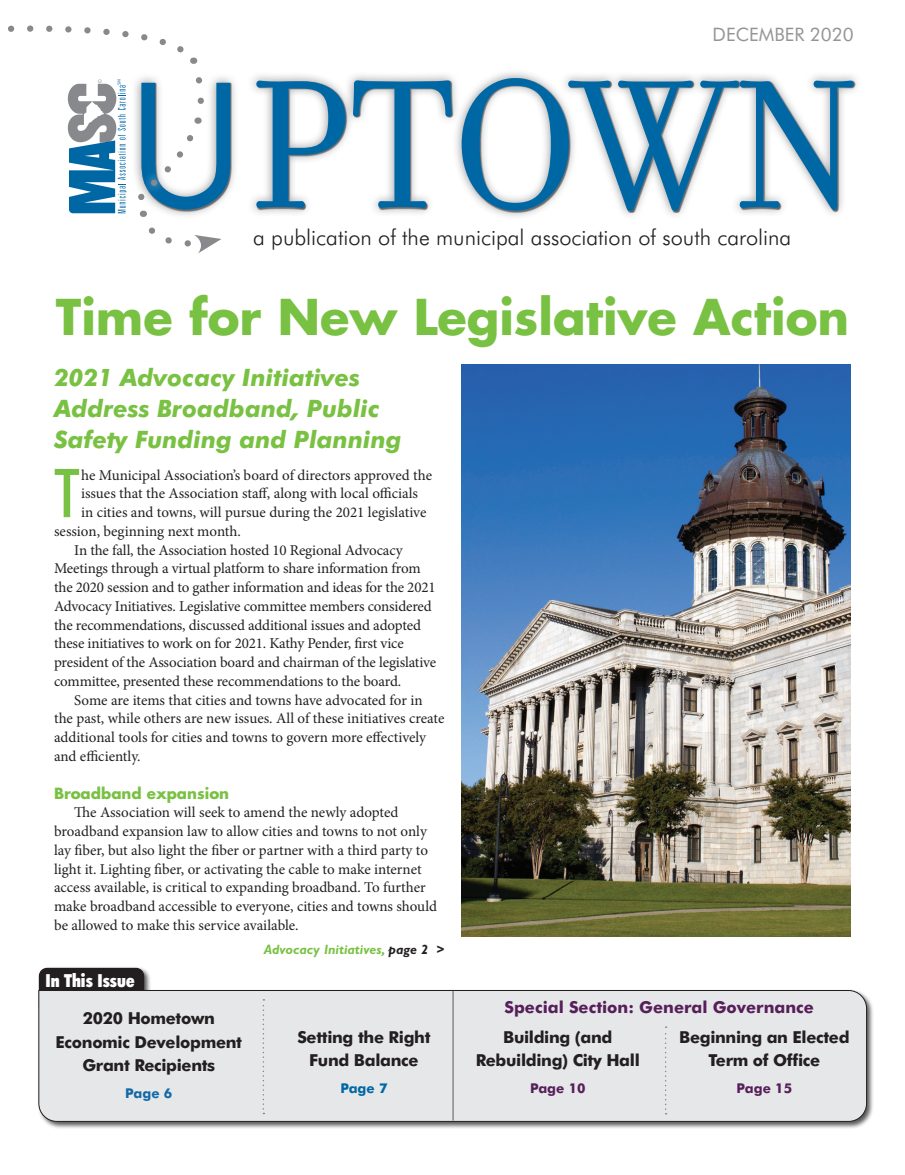
<style>
.page{position:relative;width:905px;height:1175px;background:#fff}
.page>*{position:absolute;margin:0;border:0;box-sizing:border-box;transform-origin:0 0}
.t1{font:500 condensed 67.65px "Futura BT";color:#79c142}
.t2{font:700 48px "Futura Std";color:#79c142}
.t3{font:italic 700 24px/30.8px "Futura BT";color:#79c142}
.t4{font:300 21.75px "Futura BT";color:#231f20}
.t5{font:18.6px "Futura BT";color:#939598}
.t6{font:900 condensed 18px "Futura BT";color:#fff}
.t7{font:700 16.5px/23.4px "Futura BT";letter-spacing:-.02em;color:#231f20;text-align:center}
.t8{font:700 16.5px "Futura BT";color:#571f59}
.t9{font:15px/18.8px "Minion Pro";letter-spacing:-.005em;color:#231f20}
.t10{font:700 15px "Futura Std";color:#79c142}
.t11{font:italic 700 13.5px "Gill Sans Std";color:#79c142}
.t12{font:700 13.5px "Futura BT";color:#571f59}
.t13{font:700 13.5px "Futura BT";color:#1368a8}
.t14{font:700 13.5px "Futura BT";color:#0067a5}
.s1{color:#231f20}
</style>
<div class="page">
<div style="left:131px;top:69px;width:731px;height:151px;background:#87898c;opacity:.89"></div>
<svg style="left:229px;top:78px;width:624px;height:133px"></svg>
<div style="left:0;top:16px;width:229px;height:245px;background:#fff;opacity:.75"></div>
<svg style="left:0;top:23px;width:196px;height:41px"></svg>
<svg style="left:192px;top:73px;width:13px;height:51px"></svg>
<svg style="left:133px;top:130px;width:88px;height:123px"></svg>
<div style="left:37px;top:966px;width:837px;height:163px;background:#231f20;opacity:.75"></div>
<div style="left:39px;top:967px;width:105px;height:47px;background:#231f20;border-radius:8px"></div>
<div style="left:38px;top:989px;width:829px;height:133px;background:#e6e7e9"></div>
<hr style="left:452px;top:991px;width:2px;height:129px;background:#87898c">
<svg style="left:262px;top:999px;width:2px;height:115px"></svg>
<svg style="left:664px;top:1026px;width:2px;height:88px"></svg>
<img style="left:462px;top:365px;width:388px;height:571px">
<p class="t5" style="left:712px;top:23px;width:142px">DECEMBER 2020</p>
<h3 class="t4" style="left:253px;top:224px;width:539px">a publication of the municipal association of south carolina</h3>
<h2 class="t2" style="left:56px;top:285px;width:795px">Time for New Legislative Action</h2>
<h3 class="t3" style="left:54px;top:362px;width:349px">2021 Advocacy Initiatives<br>Address Broadband, Public<br>Safety Funding and Planning</h3>
<h1 class="t1" style="left:54px;top:452px;width:27px">T</h1>
<p class="t9" style="left:81px;top:465px;width:352px">he Municipal Association’s board of directors approved the</p>
<p class="t9" style="left:81px;top:484px;width:338px">issues that the Association staff, along with local officials</p>
<p class="t9" style="left:81px;top:503px;width:347px">in cities and towns, will pursue during the 2021 legislative</p>
<p class="t9" style="left:54px;top:522px;width:188px">session, beginning next month.</p>
<p class="t9" style="left:74px;top:540px;width:330px">In the fall, the Association hosted 10 Regional Advocacy</p>
<p class="t9" style="left:54px;top:559px;width:368px">Meetings through a virtual platform to share information from</p>
<p class="t9" style="left:54px;top:578px;width:383px">the 2020 session and to gather information and ideas for the 2021</p>
<p class="t9" style="left:54px;top:597px;width:379px">Advocacy Initiatives. Legislative committee members considered</p>
<p class="t9" style="left:54px;top:615px;width:368px">the recommendations, discussed additional issues and adopted</p>
<p class="t9" style="left:54px;top:634px;width:351px">these initiatives to work on for 2021. Kathy Pender, first vice</p>
<p class="t9" style="left:54px;top:653px;width:384px">president of the Association board and chairman of the legislative</p>
<p class="t9" style="left:54px;top:672px;width:348px">committee, presented these recommendations to the board.</p>
<p class="t9" style="left:74px;top:690px;width:350px">Some are items that cities and towns have advocated for in</p>
<p class="t9" style="left:54px;top:709px;width:392px">the past, while others are new issues. All of these initiatives create</p>
<p class="t9" style="left:54px;top:728px;width:373px">additional tools for cities and towns to govern more effectively</p>
<p class="t9" style="left:54px;top:747px;width:88px">and efficiently.</p>
<p class="t10" style="left:54px;top:783px;width:177px">Broadband expansion</p>
<p class="t9" style="left:54px;top:803px;width:384px;text-indent:20px">The Association will seek to amend the newly adopted broadband expansion law to allow cities and towns to not only lay fiber, but also light the fiber or partner with a third party to light it. Lighting fiber, or activating the cable to make internet access available, is critical to expanding broadband. To further make broadband accessible to everyone, cities and towns should be allowed to make this service available.</p>
<p class="t6" style="left:45px;top:969px;width:91px">In This Issue</p>
<p class="t7" style="left:56px;top:1006px;width:188px">2020 Hometown<br>Economic Development<br>Grant Recipients</p>
<p class="t13" style="left:125px;top:1084px;width:49px">Page 6</p>
<p class="t11" style="left:264px;top:942px;width:182px">Advocacy Initiatives, <span class="s1">page 2 &gt;</span></p>
<p class="t7" style="left:297px;top:1025px;width:135px">Setting the Right<br>Fund Balance</p>
<p class="t14" style="left:340px;top:1079px;width:49px">Page 7</p>
<p class="t8" style="left:504px;top:997px;width:311px">Special Section: General Governance</p>
<p class="t7" style="left:476px;top:1025px;width:165px">Building (and<br>Rebuilding) City Hall</p>
<p class="t12" style="left:530px;top:1079px;width:57px">Page 10</p>
<p class="t7" style="left:679px;top:1025px;width:172px">Beginning an Elected<br>Term of Office</p>
<p class="t12" style="left:736px;top:1079px;width:57px">Page 15</p>
</div>
